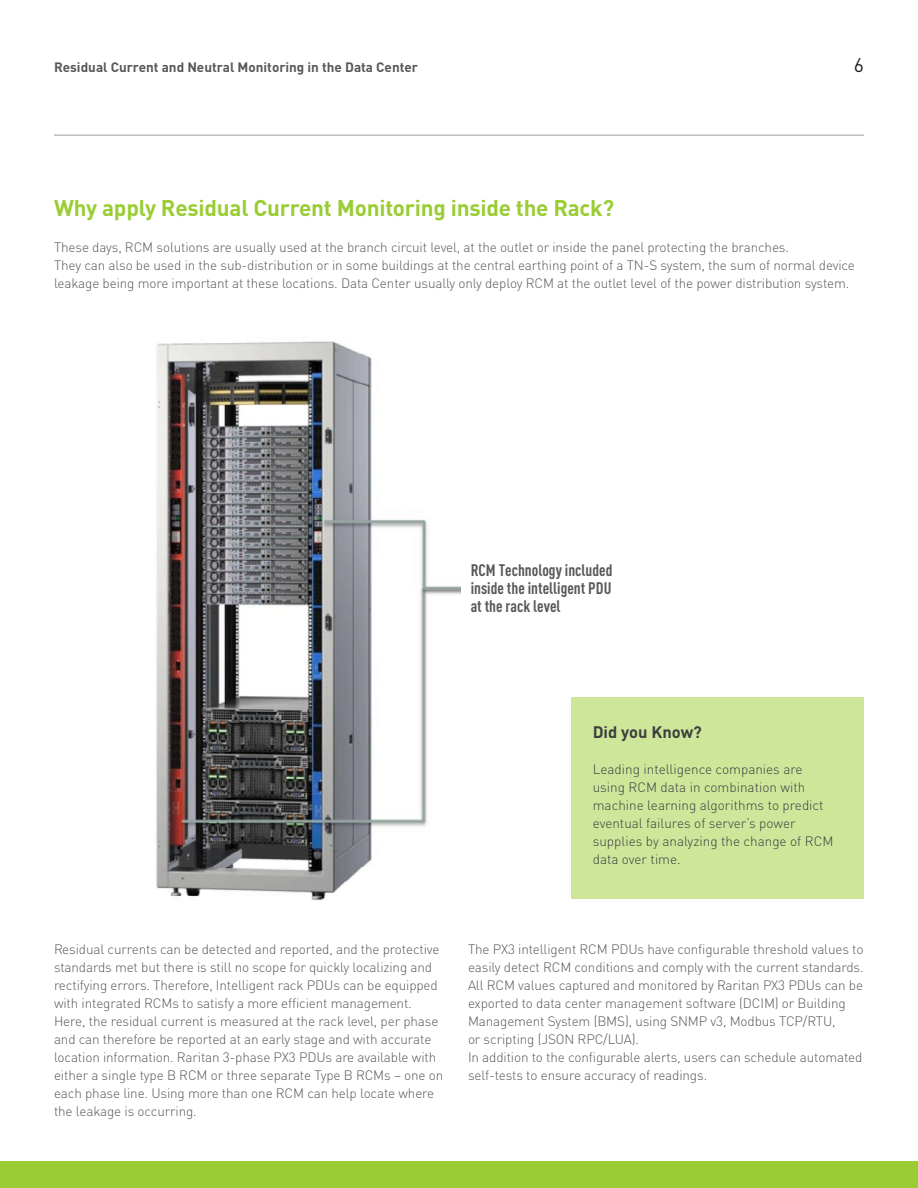
<style>
.page{position:relative;width:918px;height:1188px;background:#fff}
.page>*{position:absolute;margin:0;border:0;box-sizing:border-box;transform-origin:0 0}
.t1{font:700 22.5px "DIN";letter-spacing:-.01em;color:#9acd34}
.t2{font:19.5px "DIN";color:#231f20}
.t3{font:700 16.5px/18px "DIN Cond";color:#57585a;text-align:justify}
.t4{font:700 16.5px "DIN";color:#3e3e3f}
.t5{font:300 13.5px/18px "DIN Pro";letter-spacing:-.01em;color:#57585a}
.t6{font:300 13.5px/18px "DIN Pro";color:#3e3e3f}
.t7{font:700 13.5px "DIN";color:#57585a}
</style>
<div class="page">
<hr style="left:54px;top:134px;width:810px;height:2px;background:#bcbdc0">
<div style="left:0;top:1161px;width:918px;height:27px;background:#9acd34"></div>
<img style="left:156px;top:341px;width:305px;height:560px">
<div style="left:572px;top:697px;width:292px;height:202px;background:#cde69a"></div>
<p class="t7" style="left:54px;top:59px;width:366px">Residual Current and Neutral Monitoring in the Data Center</p>
<p class="t2" style="left:854px;top:53px;width:12px">6</p>
<p class="t1" style="left:54px;top:193px;width:562px">Why apply Residual Current Monitoring inside the Rack?</p>
<p class="t5" style="left:54px;top:237px;width:803px">These days, RCM solutions are usually used at the branch circuit level, at the outlet or inside the panel protecting the branches.<br>They can also be used in the sub-distribution or in some buildings at the central earthing point of a TN-S system, the sum of normal device leakage being more important at these locations. Data Center usually only deploy RCM at the outlet level of the power distribution system.</p>
<p class="t3" style="left:471px;top:561px;width:143px">RCM Technology included inside the intelligent PDU at the rack level</p>
<p class="t4" style="left:593px;top:721px;width:111px">Did you Know?</p>
<p class="t6" style="left:593px;top:759px;width:242px">Leading intelligence companies are using RCM data in combination with machine learning algorithms to predict eventual failures of server’s power supplies by analyzing the change of RCM data over time.</p>
<p class="t5" style="left:54px;top:939px;width:387px">Residual currents can be detected and reported, and the protective standards met but there is still no scope for quickly localizing and rectifying errors. Therefore, Intelligent rack PDUs can be equipped with integrated RCMs to satisfy a more efficient management.</p>
<p class="t5" style="left:54px;top:1011px;width:391px">Here, the residual current is measured at the rack level, per phase and can therefore be reported at an early stage and with accurate location information. Raritan 3-phase PX3 PDUs are available with either a single type B RCM or three separate Type B RCMs – one on each phase line. Using more than one RCM can help locate where the leakage is occurring.</p>
<p class="t5" style="left:468px;top:939px;width:397px">The PX3 intelligent RCM PDUs have configurable threshold values to easily detect RCM conditions and comply with the current standards.</p>
<p class="t5" style="left:468px;top:975px;width:397px">All RCM values captured and monitored by Raritan PX3 PDUs can be exported to data center management software (DCIM) or Building Management System (BMS), using SNMP v3, Modbus TCP/RTU,<br>or scripting (JSON RPC/LUA).</p>
<p class="t5" style="left:468px;top:1047px;width:396px">In addition to the configurable alerts, users can schedule automated self-tests to ensure accuracy of readings.</p>
</div>
